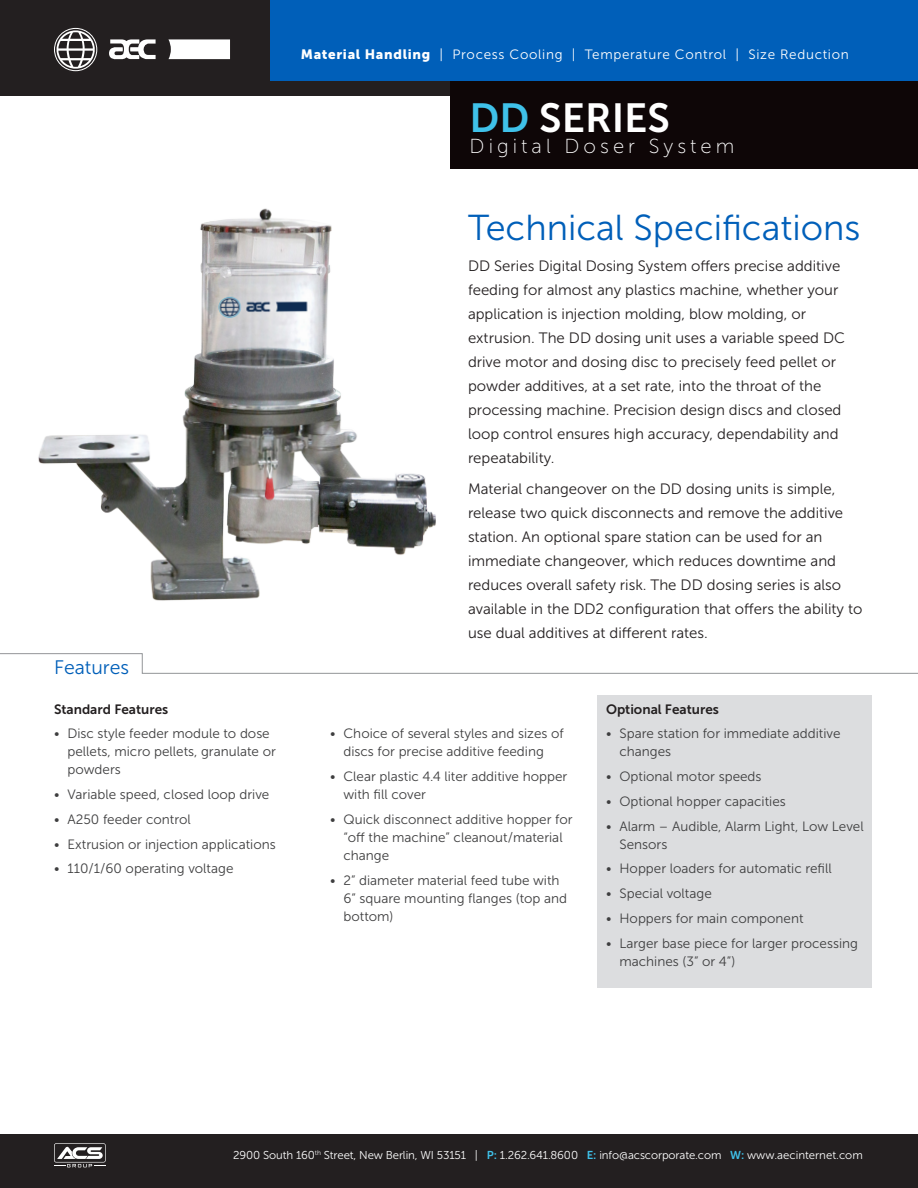
<style>
.page{position:relative;width:918px;height:1188px;background:#fff}
.page>*{position:absolute;margin:0;border:0;box-sizing:border-box;transform-origin:0 0}
.t1{font:40.5px "Museo Sans 700";color:#fff}
.page-text-featured-p{font:36px "Museo Sans 300";color:#005fb9}
.t2{font:20.25px "Museo Sans 100";letter-spacing:.2em;color:#fff}
.page-text-featured-p-2{font:19.5px "Museo Sans 300";color:#005fb9}
.page-text-featured-p-3{font:15px/24px "Museo Sans 300";color:#231f20}
.page-text-8{font:13.5px/18px "Museo Sans 300";color:#3e3e3f}
.Top-capabiliities{font:13.5px "Museo Sans 300";letter-spacing:.05em;color:#fff}
.page-text-8-2{font:13.5px "Museo Sans 700";color:#231f20}
.t3{font:11.4px "Museo Sans 300";letter-spacing:-.01em;color:#fff}
.s1{font-family:"Museo Sans 900"}
.s2{color:#3fc1e9}
.s3{font-family:"Museo Sans 700";color:#3fc1e9}
</style>
<div class="page">
<div style="left:597px;top:695px;width:275px;height:292px;background:#dcdddf"></div>
<svg style="left:0;top:653px;width:918px;height:21px"></svg>
<img style="left:38px;top:208px;width:398px;height:393px">
<div style="left:0;top:0;width:918px;height:95px;background:#231f20"></div>
<div style="left:450px;top:0;width:468px;height:168px;background:#0e0607"></div>
<div style="left:270px;top:0;width:648px;height:81px;background:#005fb9"></div>
<svg style="left:168px;top:39px;width:62px;height:20px"></svg>
<svg style="left:54px;top:28px;width:43px;height:43px"></svg>
<svg style="left:109px;top:39px;width:47px;height:20px"></svg>
<div style="left:0;top:1134px;width:918px;height:54px;background:#231f20"></div>
<svg style="left:54px;top:1143px;width:52px;height:24px"></svg>
<p class="Top-capabiliities" style="left:301px;top:47px;width:550px"><span class="s1">Material Handling</span> | Process Cooling | Temperature Control | Size Reduction</p>
<p class="t1" style="left:470px;top:95px;width:202px"><span class="s2">DD</span> SERIES</p>
<p class="t2" style="left:470px;top:135px;width:266px">Digital Doser System</p>
<p class="page-text-featured-p-2" style="left:54px;top:656px;width:77px">Features</p>
<p class="page-text-8-2" style="left:54px;top:701px;width:116px">Standard Features</p>
<p class="page-text-8" style="left:68px;top:725px;width:210px;text-indent:-14px">• Disc style feeder module to dose pellets, micro pellets, granulate or powders</p>
<p class="page-text-8" style="left:54px;top:786px;width:217px">• Variable speed, closed loop drive</p>
<p class="page-text-8" style="left:54px;top:810px;width:138px">• A250 feeder control</p>
<p class="page-text-8" style="left:54px;top:835px;width:223px">• Extrusion or injection applications</p>
<p class="page-text-8" style="left:54px;top:860px;width:181px">• 110/1/60 operating voltage</p>
<p class="page-text-featured-p" style="left:468px;top:208px;width:394px">Technical Specifications</p>
<p class="page-text-featured-p-3" style="left:468px;top:254px;width:379px">DD Series Digital Dosing System offers precise additive feeding for almost any plastics machine, whether your application is injection molding, blow molding, or extrusion. The DD dosing unit uses a variable speed DC drive motor and dosing disc to precisely feed pellet or powder additives, at a set rate, into the throat of the processing machine. Precision design discs and closed loop control ensures high accuracy, dependability and repeatability.</p>
<p class="page-text-featured-p-3" style="left:468px;top:476px;width:396px">Material changeover on the DD dosing units is simple, release two quick disconnects and remove the additive station. An optional spare station can be used for an immediate changeover, which reduces downtime and reduces overall safety risk. The DD dosing series is also available in the DD2 configuration that offers the ability to use dual additives at different rates.</p>
<p class="page-text-8" style="left:330px;top:725px;width:235px;text-align:center">• Choice of several styles and sizes of discs for precise additive feeding</p>
<p class="page-text-8" style="left:344px;top:768px;width:225px;text-indent:-14px">• Clear plastic 4.4 liter additive hopper with fill cover</p>
<p class="page-text-8" style="left:344px;top:810px;width:231px;text-indent:-14px">• Quick disconnect additive hopper for “off the machine” cleanout/material change</p>
<p class="page-text-8" style="left:344px;top:871px;width:225px;text-indent:-14px">• 2” diameter material feed tube with<br>6” square mounting flanges (top and bottom)</p>
<p class="page-text-8-2" style="left:606px;top:701px;width:114px">Optional Features</p>
<p class="page-text-8" style="left:620px;top:725px;width:223px;text-indent:-14px">• Spare station for immediate additive changes</p>
<p class="page-text-8" style="left:606px;top:768px;width:157px">• Optional motor speeds</p>
<p class="page-text-8" style="left:606px;top:792px;width:181px">• Optional hopper capacities</p>
<p class="page-text-8" style="left:620px;top:817px;width:246px;text-indent:-14px">• Alarm – Audible, Alarm Light, Low Level<br>Sensors</p>
<p class="page-text-8" style="left:606px;top:860px;width:227px">• Hopper loaders for automatic refill</p>
<p class="page-text-8" style="left:606px;top:885px;width:107px">• Special voltage</p>
<p class="page-text-8" style="left:606px;top:909px;width:199px">• Hoppers for main component</p>
<p class="page-text-8" style="left:620px;top:934px;width:240px;text-indent:-14px">• Larger base piece for larger processing machines (3” or 4”)</p>
<p class="t3" style="left:233px;top:1148px;width:631px">2900 South 160<sup>th</sup> Street, New Berlin, WI 53151 | <span class="s3">P:</span> 1.262.641.8600 <span class="s3">E:</span> info@acscorporate.com <span class="s3">W:</span> www.aecinternet.com</p>
</div>
